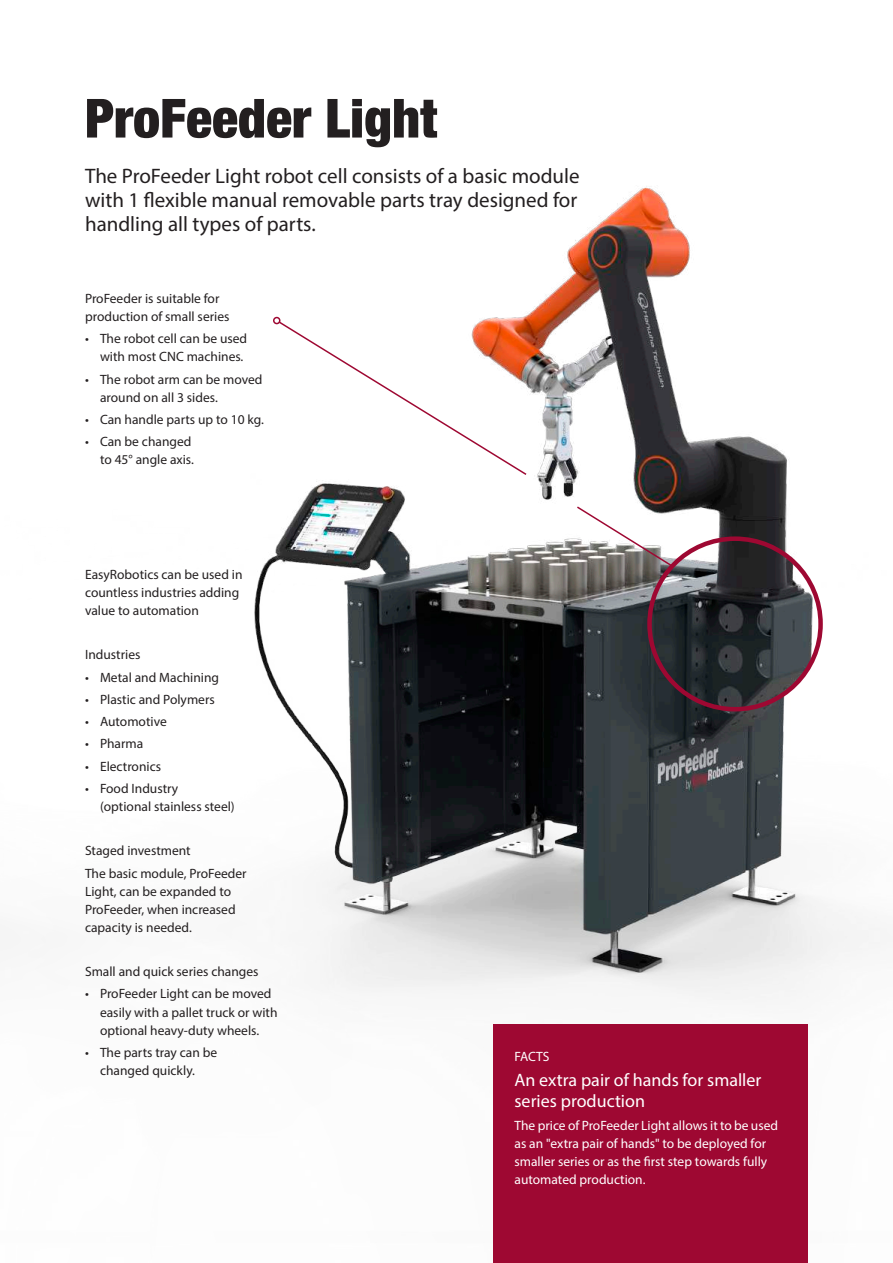
<style>
.page{position:relative;width:893px;height:1263px;background:#fff}
.page>*{position:absolute;margin:0;border:0;box-sizing:border-box;transform-origin:0 0}
.t1{font:900 condensed 54px "Helvetica Neue";color:#231f20}
.t2{font:21px/24px "Myriad Pro";color:#231f20;text-align:justify}
.t3{font:18px/21px "Myriad Pro";color:#fff}
.t4{font:13.5px/18px "Myriad Pro";color:#231f20}
.t5{font:13.5px/18px "Myriad Pro";color:#fff}
</style>
<div class="page">
<img style="left:431px;top:186px;width:449px;height:839px">
<img style="left:254px;top:316px;width:177px;height:676px">
<div style="left:493px;top:1025px;width:315px;height:238px;background:#9e0832"></div>
<div style="left:647px;top:536px;width:176px;height:175px;border:4px solid #9e0832;border-radius:50%"></div>
<svg style="left:277px;top:320px;width:251px;height:156px"></svg>
<div style="left:273px;top:317px;width:7px;height:7px;border:2px solid #9e0832;border-radius:50%"></div>
<svg style="left:575px;top:505px;width:99px;height:63px"></svg>
<h1 class="t1" style="left:85px;top:85px;width:354px">ProFeeder Light</h1>
<h2 class="t2" style="left:85px;top:164px;width:496px">The ProFeeder Light robot cell consists of a basic module with 1 flexible manual removable parts tray designed for handling all types of parts.</h2>
<p class="t4" style="left:85px;top:289px;width:146px">ProFeeder is suitable for production of small series</p>
<p class="t4" style="left:85px;top:330px;width:164px;text-align:right">• The robot cell can be used with most CNC machines.</p>
<p class="t4" style="left:100px;top:370px;width:164px;text-indent:-15px">• The robot arm can be moved around on all 3 sides.</p>
<p class="t4" style="left:85px;top:410px;width:180px">• Can handle parts up to 10 kg.</p>
<p class="t4" style="left:85px;top:432px;width:110px;text-align:right">• Can be changed to 45° angle axis.</p>
<p class="t4" style="left:85px;top:565px;width:159px">EasyRobotics can be used in countless industries adding value to automation</p>
<p class="t4" style="left:85px;top:646px;width:57px">Industries</p>
<p class="t4" style="left:85px;top:668px;width:136px">• Metal and Machining</p>
<p class="t4" style="left:85px;top:690px;width:131px">• Plastic and Polymers</p>
<p class="t4" style="left:85px;top:712px;width:83px">• Automotive</p>
<p class="t4" style="left:85px;top:735px;width:60px">• Pharma</p>
<p class="t4" style="left:85px;top:757px;width:78px">• Electronics</p>
<p class="t4" style="left:100px;top:779px;width:136px;text-indent:-15px">• Food Industry<br>(optional stainless steel)</p>
<p class="t4" style="left:85px;top:840px;width:163px;line-height:22.2px">Staged investment<br>The basic module, ProFeeder</p>
<p class="t4" style="left:85px;top:882px;width:152px">Light, can be expanded to<br>ProFeeder, when increased capacity is needed.</p>
<p class="t4" style="left:85px;top:962px;width:175px">Small and quick series changes</p>
<p class="t4" style="left:100px;top:985px;width:179px;text-indent:-15px">• ProFeeder Light can be moved easily with a pallet truck or with optional heavy-duty wheels.</p>
<p class="t4" style="left:85px;top:1043px;width:134px;text-align:center">• The parts tray can be changed quickly.</p>
<p class="t5" style="left:514px;top:1047px;width:37px">FACTS</p>
<h3 class="t3" style="left:514px;top:1069px;width:248px">An extra pair of hands for smaller series production</h3>
<p class="t5" style="left:514px;top:1116px;width:265px">The price of ProFeeder Light allows it to be used as an "extra pair of hands" to be deployed for smaller series or as the first step towards fully automated production.</p>
</div>
